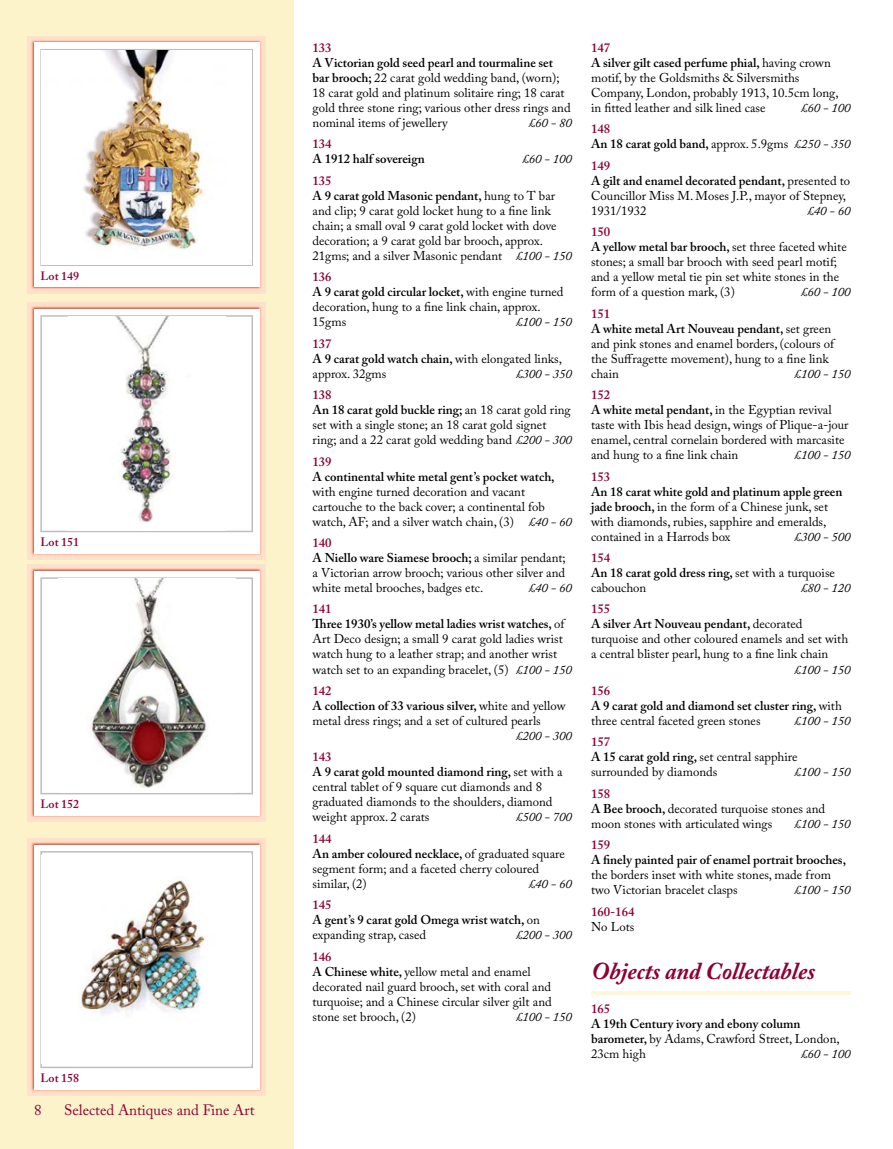
<style>
.page{position:relative;width:893px;height:1149px;background:#fff}
.page>*{position:absolute;margin:0;border:0;box-sizing:border-box;transform-origin:0 0}
.t1{font:italic 700 24px "Adobe Caslon Pro";color:#8d0134}
.t2{font:15px "Adobe Caslon Pro";color:#8d0134}
.t3{font:12.75px/15px "Adobe Caslon Pro";color:#000}
.t4{font:600 12.75px/15px "Adobe Caslon Pro";color:#000}
.t5{font:italic 12.75px "Adobe Caslon Pro";color:#000}
.t6{font:600 12.75px "Adobe Caslon Pro";color:#8d0134}
.t7{font:600 12px "Adobe Caslon Pro";color:#8d0134}
.s1{font-weight:600}
.s2{font-weight:600;color:#8d0134}
.s3{font-style:italic}
.s4{color:#8d0134}
.s5{font-weight:400}
.s6{font-weight:400;font-style:italic}
</style>
<div class="page">
<div style="left:0;top:0;width:293px;height:1148px;background:#fdf3cb"></div>
<hr style="left:591px;top:991px;width:259px;height:3px;background:#fef6d9">
<img style="left:27px;top:37px;width:239px;height:256px">
<div style="left:34px;top:43px;width:225px;height:244px;background:#fff"></div>
<svg style="left:40px;top:49px;width:213px;height:217px"></svg>
<img style="left:42px;top:50px;width:209px;height:214px">
<img style="left:27px;top:303px;width:239px;height:256px">
<div style="left:34px;top:309px;width:225px;height:244px;background:#fff"></div>
<svg style="left:40px;top:315px;width:213px;height:217px"></svg>
<img style="left:68px;top:316px;width:157px;height:214px">
<img style="left:27px;top:838px;width:239px;height:257px">
<div style="left:34px;top:844px;width:225px;height:245px;background:#fff"></div>
<svg style="left:40px;top:851px;width:213px;height:216px"></svg>
<img style="left:42px;top:855px;width:209px;height:208px">
<img style="left:27px;top:565px;width:239px;height:256px">
<div style="left:34px;top:571px;width:225px;height:244px;background:#fff"></div>
<svg style="left:40px;top:577px;width:213px;height:217px"></svg>
<img style="left:58px;top:578px;width:177px;height:214px">
<p class="t7" style="left:40px;top:271px;width:40px">Lot 149</p>
<p class="t7" style="left:40px;top:537px;width:40px">Lot 151</p>
<p class="t7" style="left:40px;top:799px;width:40px">Lot 152</p>
<p class="t7" style="left:40px;top:1072px;width:40px">Lot 158</p>
<p class="t2" style="left:34px;top:1103px;width:9px">8</p>
<p class="t2" style="left:64px;top:1103px;width:192px">Selected Antiques and Fine Art</p>
<p class="t6" style="left:313px;top:43px;width:21px">133</p>
<p class="t3" style="left:313px;top:57px;width:260px"><span class="s1">A Victorian gold seed pearl and tourmaline set bar brooch;</span> 22 carat gold wedding band, (worn); 18 carat gold and platinum solitaire ring; 18 carat gold three stone ring; various other dress rings and nominal items of jewellery</p>
<p class="t5" style="left:529px;top:118px;width:45px">£60 - 80</p>
<p class="t6" style="left:313px;top:139px;width:21px">134</p>
<p class="t4" style="left:313px;top:153px;width:114px">A 1912 half sovereign</p>
<p class="t5" style="left:522px;top:155px;width:51px">£60 - 100</p>
<p class="t3" style="left:313px;top:174px;width:261px"><span class="s2">135<br></span><span class="s1">A 9 carat gold Masonic pendant,</span> hung to T bar and clip; 9 carat gold locket hung to a fine link chain; a small oval 9 carat gold locket with dove decoration; a 9 carat gold bar brooch, approx.<br>21gms; and a silver Masonic pendant <span class="s3">£100 - 150</span></p>
<p class="t3" style="left:313px;top:271px;width:253px"><span class="s2">136<br></span><span class="s1">A 9 carat gold circular locket,</span> with engine turned decoration, hung to a fine link chain, approx.<br>15gms</p>
<p class="t5" style="left:516px;top:317px;width:57px">£100 - 150</p>
<p class="t3" style="left:313px;top:337px;width:251px"><span class="s2">137<br></span><span class="s1">A 9 carat gold watch chain,</span> with elongated links, approx. 32gms</p>
<p class="t5" style="left:516px;top:369px;width:57px">£300 - 350</p>
<p class="t3" style="left:313px;top:388px;width:261px"><span class="s2">138<br></span><span class="s1">An 18 carat gold buckle ring;</span> an 18 carat gold ring set with a single stone; an 18 carat gold signet ring; and a 22 carat gold wedding band <span class="s3">£200 - 300</span></p>
<p class="t6" style="left:313px;top:456px;width:21px">139</p>
<p class="t4" style="left:313px;top:470px;width:244px">A continental white metal gent’s pocket watch,</p>
<p class="t3" style="left:313px;top:485px;width:261px">with engine turned decoration and vacant cartouche to the back cover; a continental fob watch, AF; and a silver watch chain, (3) <span class="s3">£40 - 60</span></p>
<p class="t3" style="left:313px;top:536px;width:255px"><span class="s2">140<br></span><span class="s1">A Niello ware Siamese brooch;</span> a similar pendant; a Victorian arrow brooch; various other silver and white metal brooches, badges etc.</p>
<p class="t5" style="left:529px;top:583px;width:45px">£40 - 60</p>
<p class="t3" style="left:313px;top:603px;width:261px"><span class="s2">141<br></span><span class="s1">Three 1930’s yellow metal ladies wrist watches,</span> of Art Deco design; a small 9 carat gold ladies wrist watch hung to a leather strap; and another wrist watch set to an expanding bracelet, (5) <span class="s3">£100 - 150</span></p>
<p class="t3" style="left:313px;top:684px;width:255px"><span class="s2">142<br></span><span class="s1">A collection of 33 various silver,</span> white and yellow metal dress rings; and a set of cultured pearls</p>
<p class="t5" style="left:516px;top:731px;width:57px">£200 - 300</p>
<p class="t3" style="left:313px;top:750px;width:252px"><span class="s2">143<br></span><span class="s1">A 9 carat gold mounted diamond ring,</span> set with a central tablet of 9 square cut diamonds and 8 graduated diamonds to the shoulders, diamond weight approx. 2 carats</p>
<p class="t5" style="left:516px;top:812px;width:57px">£500 - 700</p>
<p class="t3" style="left:313px;top:832px;width:254px"><span class="s2">144<br></span><span class="s1">An amber coloured necklace,</span> of graduated square segment form; and a faceted cherry coloured similar, (2)</p>
<p class="t5" style="left:529px;top:878px;width:45px">£40 - 60</p>
<p class="t4" style="left:313px;top:898px;width:229px"><span class="s4">145<br></span>A gent’s 9 carat gold Omega wrist watch, <span class="s5">on expanding strap, cased</span></p>
<p class="t5" style="left:516px;top:930px;width:57px">£200 - 300</p>
<p class="t3" style="left:313px;top:949px;width:241px"><span class="s2">146<br></span><span class="s1">A Chinese white,</span> yellow metal and enamel decorated nail guard brooch, set with coral and turquoise; and a Chinese circular silver gilt and stone set brooch, (2)</p>
<p class="t5" style="left:516px;top:1011px;width:57px">£100 - 150</p>
<p class="t3" style="left:591px;top:42px;width:249px"><span class="s2">147<br></span><span class="s1">A silver gilt cased perfume phial,</span> having crown motif, by the Goldsmiths &amp; Silversmiths Company, London, probably 1913, 10.5cm long, in fitted leather and silk lined case</p>
<p class="t5" style="left:801px;top:103px;width:51px">£60 - 100</p>
<p class="t4" style="left:591px;top:123px;width:261px"><span class="s4">148<br></span>An 18 carat gold band, <span class="s5">approx. 5.9gms</span> <span class="s6">£250 - 350</span></p>
<p class="t3" style="left:591px;top:159px;width:261px"><span class="s2">149<br></span><span class="s1">A gilt and enamel decorated pendant,</span> presented to<br>Councillor Miss M. Moses J.P., mayor of Stepney,<br>1931/1932</p>
<p class="t5" style="left:807px;top:206px;width:45px">£40 - 60</p>
<p class="t3" style="left:591px;top:226px;width:257px"><span class="s2">150<br></span><span class="s1">A yellow metal bar brooch,</span> set three faceted white stones; a small bar brooch with seed pearl motif; and a yellow metal tie pin set white stones in the form of a question mark, (3)</p>
<p class="t5" style="left:801px;top:287px;width:51px">£60 - 100</p>
<p class="t3" style="left:591px;top:307px;width:245px"><span class="s2">151<br></span><span class="s1">A white metal Art Nouveau pendant,</span> set green and pink stones and enamel borders, (colours of the Suffragette movement), hung to a fine link chain</p>
<p class="t5" style="left:795px;top:369px;width:57px">£100 - 150</p>
<p class="t3" style="left:591px;top:388px;width:259px"><span class="s2">152<br></span><span class="s1">A white metal pendant,</span> in the Egyptian revival taste with Ibis head design, wings of Plique-a-jour enamel, central cornelain bordered with marcasite and hung to a fine link chain</p>
<p class="t5" style="left:795px;top:450px;width:57px">£100 - 150</p>
<p class="t6" style="left:591px;top:471px;width:21px">153</p>
<p class="t3" style="left:591px;top:485px;width:253px"><span class="s1">An 18 carat white gold and platinum apple green jade brooch,</span> in the form of a Chinese junk, set with diamonds, rubies, sapphire and emeralds, contained in a Harrods box</p>
<p class="t5" style="left:795px;top:532px;width:57px">£300 - 500</p>
<p class="t3" style="left:591px;top:551px;width:245px"><span class="s2">154<br></span><span class="s1">An 18 carat gold dress ring,</span> set with a turquoise cabouchon</p>
<p class="t5" style="left:801px;top:583px;width:51px">£80 - 120</p>
<p class="t3" style="left:591px;top:603px;width:259px"><span class="s2">155<br></span><span class="s1">A silver Art Nouveau pendant,</span> decorated turquoise and other coloured enamels and set with a central blister pearl, hung to a fine link chain</p>
<p class="t5" style="left:795px;top:664px;width:57px">£100 - 150</p>
<p class="t4" style="left:591px;top:684px;width:252px"><span class="s4">156<br></span>A 9 carat gold and diamond set cluster ring, <span class="s5">with three central faceted green stones</span></p>
<p class="t5" style="left:795px;top:716px;width:57px">£100 - 150</p>
<p class="t3" style="left:591px;top:735px;width:208px"><span class="s2">157<br></span><span class="s1">A 15 carat gold ring,</span> set central sapphire surrounded by diamonds</p>
<p class="t5" style="left:795px;top:767px;width:57px">£100 - 150</p>
<p class="t3" style="left:591px;top:787px;width:236px"><span class="s2">158<br></span><span class="s1">A Bee brooch,</span> decorated turquoise stones and moon stones with articulated wings</p>
<p class="t5" style="left:795px;top:818px;width:57px">£100 - 150</p>
<p class="t6" style="left:591px;top:839px;width:21px">159</p>
<p class="t4" style="left:591px;top:853px;width:257px">A finely painted pair of enamel portrait brooches,</p>
<p class="t3" style="left:591px;top:868px;width:242px">the borders inset with white stones, made from two Victorian bracelet clasps</p>
<p class="t5" style="left:795px;top:885px;width:57px">£100 - 150</p>
<p class="t6" style="left:591px;top:906px;width:45px">160-164</p>
<p class="t3" style="left:591px;top:919px;width:45px">No Lots</p>
<h1 class="t1" style="left:591px;top:962px;width:226px">Objects and Collectables</h1>
<p class="t6" style="left:591px;top:1003px;width:21px">165</p>
<p class="t4" style="left:591px;top:1017px;width:250px">A 19th Century ivory and ebony column barometer, <span class="s5">by Adams, Crawford Street, London,<br>23cm high</span></p>
<p class="t5" style="left:801px;top:1049px;width:51px">£60 - 100</p>
</div>
